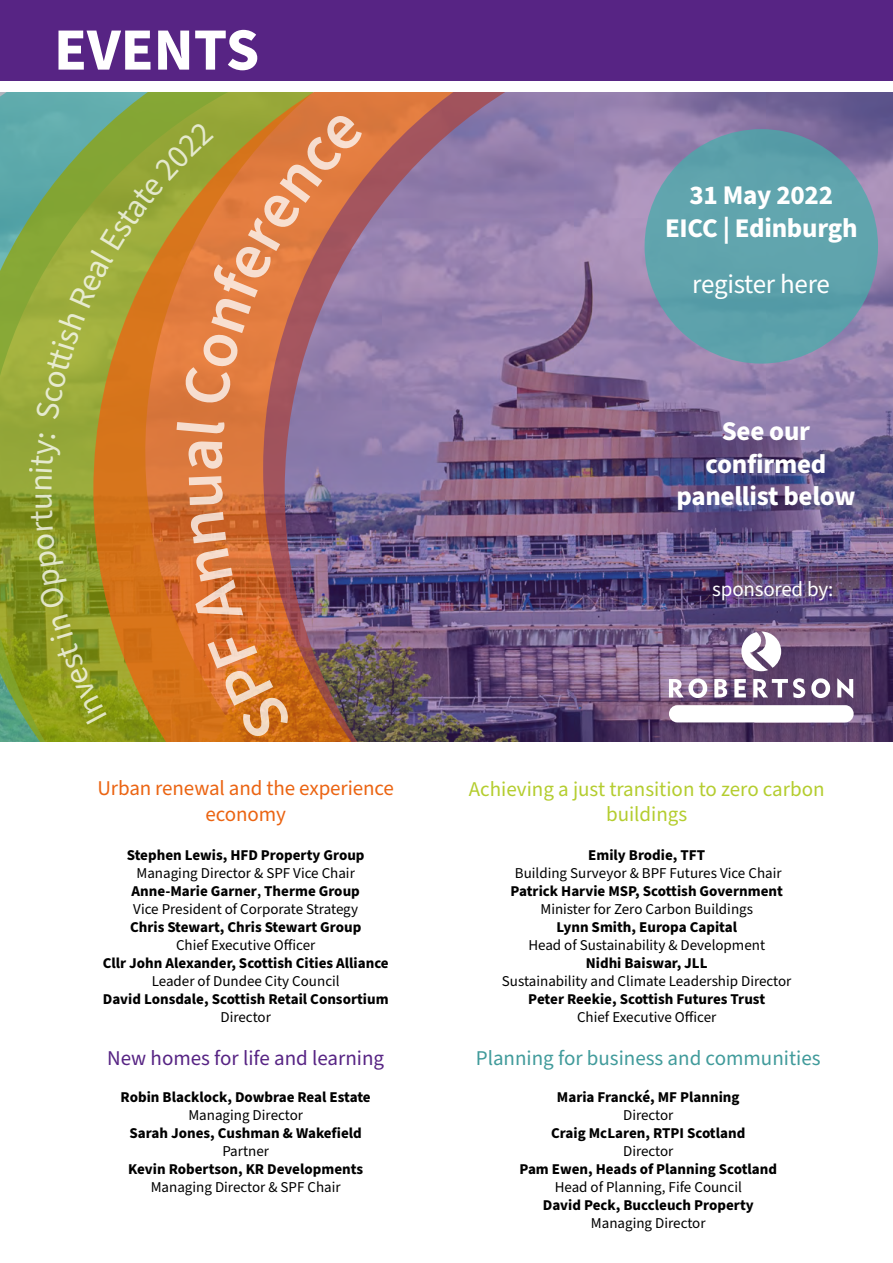
<style>
.page{position:relative;width:893px;height:1263px;background:#fff}
.page>*{position:absolute;margin:0;border:0;box-sizing:border-box;transform-origin:0 0}
.t1{font:700 60px "Source Sans Pro";color:#fff}
.t2{font:700 27px/32.4px "Source Sans Pro";letter-spacing:-.01em;color:#fff;text-align:center}
.t3{font:27px "Source Sans Pro";color:#fff}
.t4{font:21px/25.2px "Source Sans Pro";color:#b4cd2f;text-align:center}
.t5{font:21px/25.2px "Source Sans Pro";letter-spacing:-.005em;color:#eb6412;text-align:center}
.t6{font:21px "Source Sans Pro";color:#419b9b}
.t7{font:21px "Source Sans Pro";color:#572484}
.t8{font:21px "Source Sans Pro";letter-spacing:-.01em;color:#fff}
.t9{font:700 15px "Source Sans Pro";color:#000}
.t10{font:15px/18px "Source Sans Pro";color:#000;text-align:center}
.s1{font-weight:700}
.s2{font-weight:600}
</style>
<div class="page">
<svg style="left:0;top:92px;width:93px;height:650px;background:#7ba256"></svg>
<img style="left:263px;top:92px;width:630px;height:650px">
<div style="left:0;top:0;width:893px;height:81px;background:#572484"></div>
<div style="left:645px;top:129px;width:233px;height:235px;background:#5fa3ac;border-radius:50%"></div>
<svg style="left:741px;top:631px;width:40px;height:40px"></svg>
<div style="left:669px;top:705px;width:185px;height:17px;background:#fff;border-radius:8px"></div>
<svg style="left:669px;top:678px;width:184px;height:20px"></svg>
<svg style="left:29px;top:111px;width:336px;height:631px;background:#b18041"></svg>
<h1 class="t1" style="left:54px;top:9px;width:207px">EVENTS</h1>
<h2 class="t2" style="left:665px;top:180px;width:194px">31 May 2022<br>EICC | Edinburgh</h2>
<h2 class="t3" style="left:692px;top:266px;width:139px">register here</h2>
<h2 class="t2" style="left:676px;top:416px;width:181px">See our confirmed panellist below</h2>
<h3 class="t8" style="left:712px;top:575px;width:122px">sponsored by:</h3>
<h3 class="t5" style="left:97px;top:776px;width:298px">Urban renewal and the experience economy</h3>
<h3 class="t4" style="left:469px;top:777px;width:357px">Achieving a just transition to zero carbon buildings</h3>
<p class="t9" style="left:127px;top:845px;width:239px">Stephen Lewis, HFD Property Group</p>
<p class="t10" style="left:132px;top:864px;width:230px">Managing Director &amp; SPF Vice Chair<br><span class="s1">Anne-Marie Garner</span><span class="s2">,</span> <span class="s1">Therme Group<br></span>Vice President of Corporate Strategy</p>
<p class="t9" style="left:130px;top:917px;width:233px">Chris Stewart, Chris Stewart Group</p>
<p class="t10" style="left:176px;top:936px;width:141px">Chief Executive Officer</p>
<p class="t9" style="left:103px;top:953px;width:288px">Cllr John Alexander, Scottish Cities Alliance</p>
<p class="t10" style="left:152px;top:972px;width:190px">Leader of Dundee City Council</p>
<p class="t9" style="left:103px;top:989px;width:287px">David Lonsdale, Scottish Retail Consortium</p>
<p class="t10" style="left:221px;top:1008px;width:52px">Director</p>
<p class="t9" style="left:588px;top:845px;width:118px">Emily Brodie, TFT</p>
<p class="t10" style="left:515px;top:864px;width:268px">Building Surveyor &amp; BPF Futures Vice Chair</p>
<p class="t9" style="left:511px;top:881px;width:274px">Patrick Harvie MSP, Scottish Government</p>
<p class="t10" style="left:540px;top:900px;width:214px">Minister for Zero Carbon Buildings</p>
<p class="t9" style="left:556px;top:917px;width:182px">Lynn Smith, Europa Capital</p>
<p class="t10" style="left:528px;top:936px;width:238px">Head of Sustainability &amp; Development</p>
<p class="t9" style="left:586px;top:953px;width:123px">Nidhi Baiswar, JLL</p>
<p class="t10" style="left:502px;top:972px;width:291px">Sustainability and Climate Leadership Director</p>
<p class="t9" style="left:528px;top:989px;width:238px">Peter Reekie, Scottish Futures Trust</p>
<p class="t10" style="left:577px;top:1008px;width:141px">Chief Executive Officer</p>
<h3 class="t7" style="left:107px;top:1044px;width:278px">New homes for life and learning</h3>
<h3 class="t6" style="left:476px;top:1044px;width:346px">Planning for business and communities</h3>
<p class="t9" style="left:121px;top:1086px;width:252px">Robin Blacklock, Dowbrae Real Estate</p>
<p class="t10" style="left:188px;top:1106px;width:116px">Managing Director</p>
<p class="t9" style="left:130px;top:1122px;width:234px">Sarah Jones, Cushman &amp; Wakefield</p>
<p class="t10" style="left:222px;top:1142px;width:48px">Partner</p>
<p class="t9" style="left:128px;top:1158px;width:236px">Kevin Robertson, KR Developments</p>
<p class="t10" style="left:151px;top:1178px;width:191px">Managing Director &amp; SPF Chair</p>
<p class="t9" style="left:557px;top:1086px;width:184px">Maria Francké, MF Planning</p>
<p class="t10" style="left:623px;top:1106px;width:52px">Director</p>
<p class="t9" style="left:551px;top:1122px;width:196px">Craig McLaren, RTPI Scotland</p>
<p class="t10" style="left:623px;top:1142px;width:52px">Director</p>
<p class="t9" style="left:519px;top:1158px;width:259px">Pam Ewen, Heads of Planning Scotland</p>
<p class="t10" style="left:555px;top:1178px;width:189px">Head of Planning, Fife Council</p>
<p class="t9" style="left:543px;top:1194px;width:212px">David Peck, Buccleuch Property</p>
<p class="t10" style="left:591px;top:1214px;width:116px">Managing Director</p>
</div>
